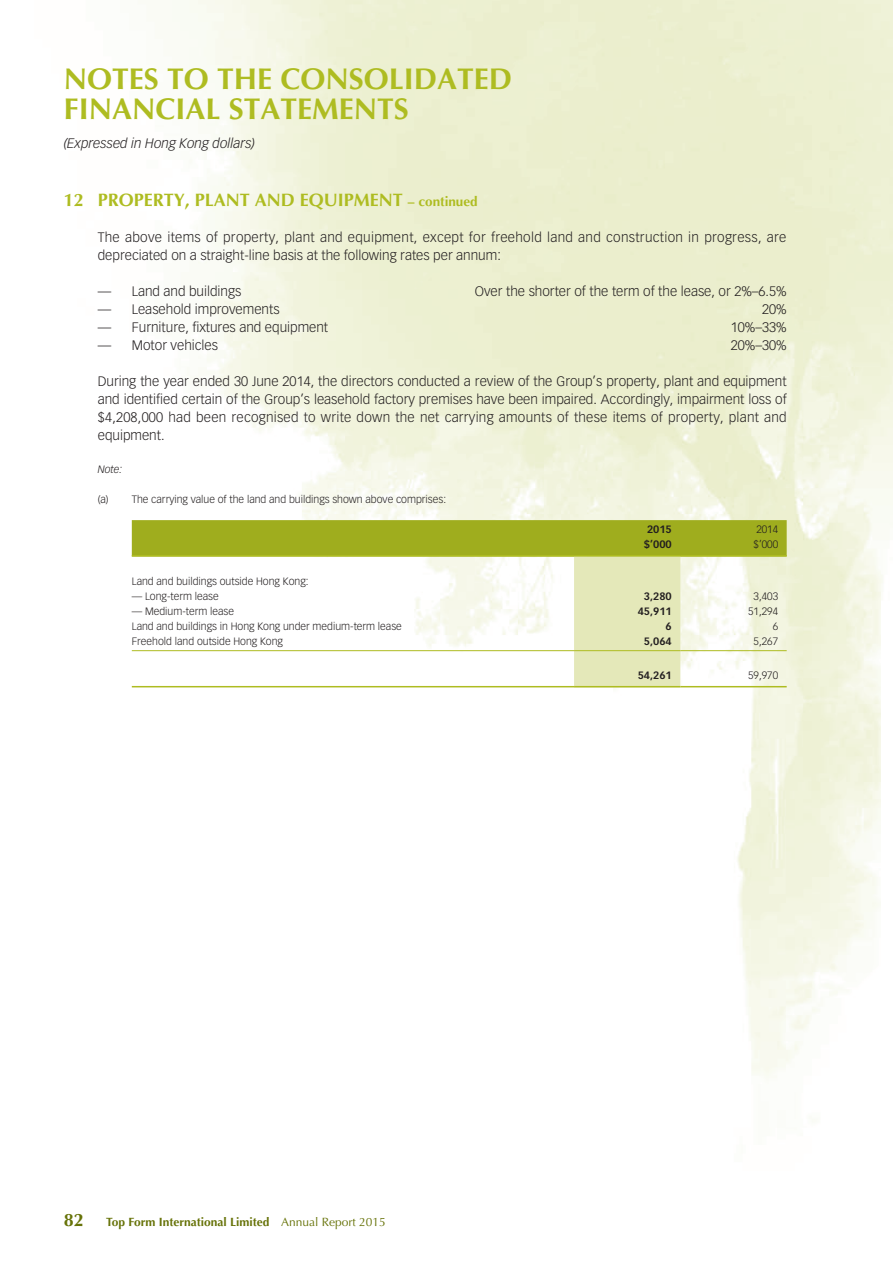
<style>
.page{position:relative;width:893px;height:1263px;background:#fff}
.page>*{position:absolute;margin:0;border:0;box-sizing:border-box;transform-origin:0 0}
.t1{font:700 30px/30px "Optima LT Std";color:#aebc21}
._01_H1{font:700 18px "Optima LT Std";color:#aebc21}
.t2{font:700 18px "Optima LT Std";color:#677309}
._00_txt{font:300 13.5px/18px "Vectora LT Std";color:#231f20;text-align:justify}
._00_txt-2{font:300 13.5px/18px "Vectora LT Std";letter-spacing:.02em;color:#231f20}
.t3{font:italic 300 13.5px "Vectora LT Std";color:#231f20}
.t4{font:700 12px "Optima LT Std";color:#677309}
._51_N_Table_txt{font:300 10.5px "Vectora LT Std";color:#231f20}
._06_Notes{font:300 10.5px "Vectora LT Std";color:#231f20}
._51_N_Table_txt-2{font:700 10.5px "Vectora LT Std";color:#231f20}
._06_Notes-2{font:italic 300 10.5px "Vectora LT Std";color:#231f20}
.s1{font-size:13.5px}
.s2{font-weight:400}
</style>
<div class="page">
<svg style="left:132px;top:520px;width:655px;height:166px"></svg>
<hr style="left:132px;top:555px;width:442px;height:1px;background:#aebc21">
<hr style="left:574px;top:555px;width:106px;height:1px;background:#aebc21">
<hr style="left:680px;top:555px;width:107px;height:1px;background:#aebc21">
<hr style="left:132px;top:650px;width:442px;height:1px;background:#aebc21">
<hr style="left:574px;top:650px;width:106px;height:1px;background:#aebc21">
<hr style="left:680px;top:650px;width:107px;height:1px;background:#aebc21">
<hr style="left:132px;top:686px;width:442px;height:1px;background:#aebc21">
<hr style="left:574px;top:686px;width:106px;height:1px;background:#aebc21">
<hr style="left:680px;top:686px;width:107px;height:1px;background:#aebc21">
<h1 class="t1" style="left:64px;top:64px;width:450px">NOTES TO THE CONSOLIDATED<br>FINANCIAL STATEMENTS</h1>
<p class="t3" style="left:64px;top:135px;width:193px">(Expressed in Hong Kong dollars)</p>
<p class="_01_H1" style="left:64px;top:190px;width:415px">12 PROPERTY, PLANT AND EQUIPMENT <span class="s1">– continued</span></p>
<p class="_00_txt-2" style="left:98px;top:229px;width:690px">The above items of property, plant and equipment, except for freehold land and construction in progress, are depreciated on a straight-line basis at the following rates per annum:</p>
<p class="_00_txt" style="left:98px;top:283px;width:145px">— Land and buildings</p>
<p class="_00_txt" style="left:475px;top:283px;width:313px">Over the shorter of the term of the lease, or 2%–6.5%</p>
<p class="_00_txt" style="left:98px;top:301px;width:183px">— Leasehold improvements</p>
<p class="_00_txt" style="left:762px;top:301px;width:26px">20%</p>
<p class="_00_txt" style="left:98px;top:319px;width:232px">— Furniture, fixtures and equipment</p>
<p class="_00_txt" style="left:731px;top:319px;width:57px">10%–33%</p>
<p class="_00_txt" style="left:98px;top:337px;width:122px">— Motor vehicles</p>
<p class="_00_txt" style="left:731px;top:337px;width:57px">20%–30%</p>
<p class="_00_txt" style="left:98px;top:373px;width:690px">During the year ended 30 June 2014, the directors conducted a review of the Group’s property, plant and equipment and identified certain of the Group’s leasehold factory premises have been impaired. Accordingly, impairment loss of $4,208,000 had been recognised to write down the net carrying amounts of these items of property, plant and equipment.</p>
<p class="_06_Notes-2" style="left:98px;top:463px;width:26px">Note:</p>
<p class="_06_Notes" style="left:98px;top:493px;width:350px">(a) The carrying value of the land and buildings shown above comprises:</p>
<p class="_51_N_Table_txt-2" style="left:647px;top:523px;width:26px">2015</p>
<p class="_51_N_Table_txt" style="left:756px;top:523px;width:23px">2014</p>
<p class="_51_N_Table_txt-2" style="left:644px;top:538px;width:29px">$’000</p>
<p class="_51_N_Table_txt" style="left:754px;top:538px;width:26px">$’000</p>
<p class="_51_N_Table_txt" style="left:132px;top:575px;width:178px">Land and buildings outside Hong Kong:</p>
<p class="_51_N_Table_txt" style="left:132px;top:590px;width:88px">— Long-term lease</p>
<p class="_51_N_Table_txt-2" style="left:644px;top:590px;width:29px">3,280</p>
<p class="_51_N_Table_txt" style="left:754px;top:590px;width:26px">3,403</p>
<p class="_51_N_Table_txt" style="left:132px;top:605px;width:104px">— Medium-term lease</p>
<p class="_51_N_Table_txt-2" style="left:638px;top:605px;width:36px">45,911</p>
<p class="_51_N_Table_txt" style="left:748px;top:605px;width:32px">51,294</p>
<p class="_51_N_Table_txt" style="left:132px;top:620px;width:272px">Land and buildings in Hong Kong under medium-term lease</p>
<p class="_51_N_Table_txt-2" style="left:666px;top:620px;width:8px">6</p>
<p class="_51_N_Table_txt" style="left:773px;top:620px;width:7px">6</p>
<p class="_51_N_Table_txt" style="left:132px;top:635px;width:153px">Freehold land outside Hong Kong</p>
<p class="_51_N_Table_txt-2" style="left:644px;top:635px;width:29px">5,064</p>
<p class="_51_N_Table_txt" style="left:754px;top:635px;width:26px">5,267</p>
<p class="_51_N_Table_txt-2" style="left:638px;top:669px;width:36px">54,261</p>
<p class="_51_N_Table_txt" style="left:748px;top:669px;width:32px">59,970</p>
<h2 class="t2" style="left:64px;top:1209px;width:22px">82</h2>
<p class="t4" style="left:106px;top:1215px;width:281px">Top Form International Limited <span class="s2">Annual Report 2015</span></p>
</div>
